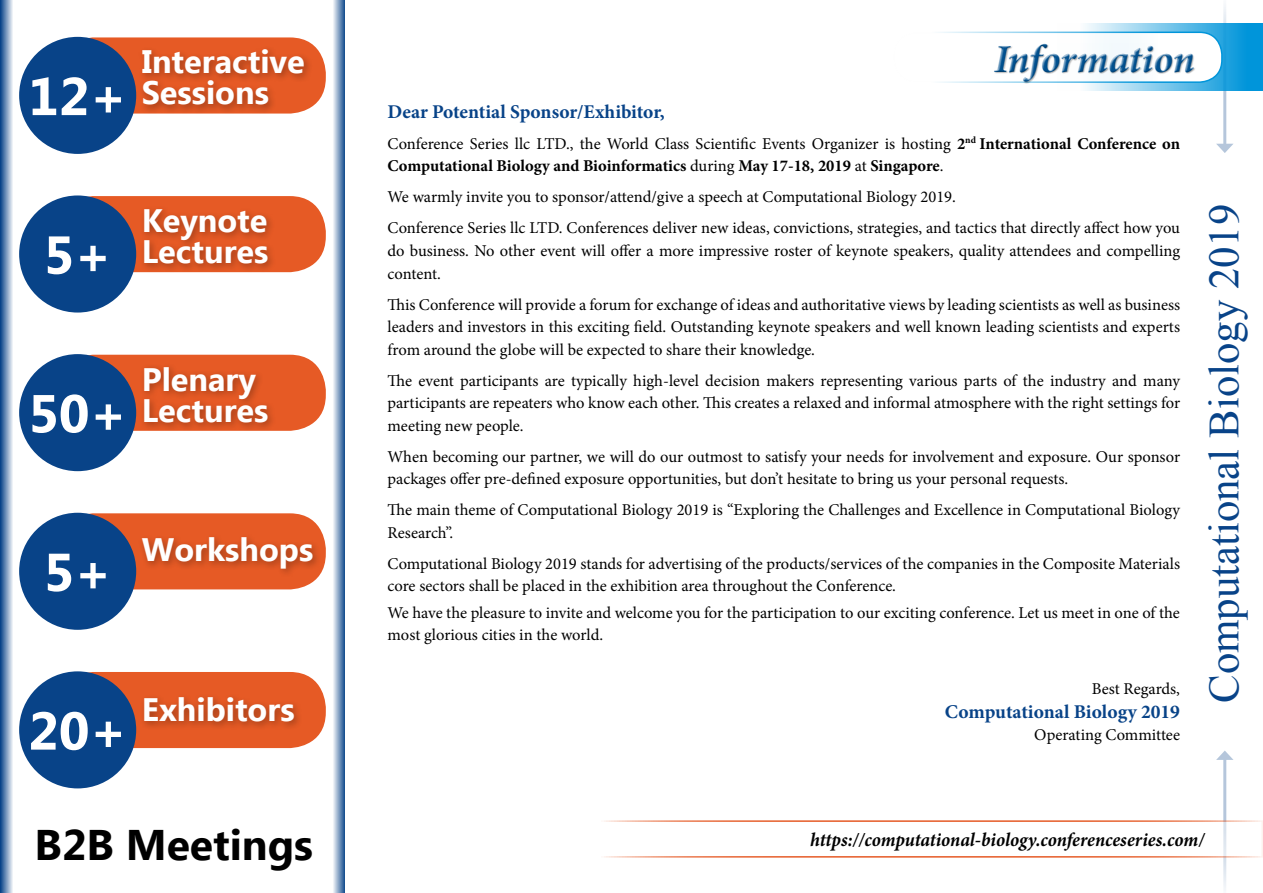
<style>
.page{position:relative;width:1263px;height:893px;background:#fff}
.page>*{position:absolute;margin:0;border:0;box-sizing:border-box;transform-origin:0 0}
.t1{font:700 53.25px "Ebrima";color:#fff}
.t2{font:42.75px "Times New Roman";color:#084388}
.t3{font:700 42.75px "Ebrima";color:#000}
.t4{font:italic 700 40.05px "Minion Pro";letter-spacing:-.005em;color:#00508f}
.t5{font:700 32.4px/30.9px "Ebrima";color:#fff}
.t6{font:700 19.5px "Minion Pro";letter-spacing:-.005em;color:#084388}
.t7{font:italic 700 19.5px "Minion Pro";letter-spacing:-.005em;color:#000;scale:.95 1}
.t8{font:16.5px/22.5px "Minion Pro";color:#000}
.t9{font:700 16.5px/22.5px "Minion Pro";color:#000}
.s1{font-weight:400}
</style>
<div class="page">
<div style="left:58px;top:37px;width:268px;height:77px;background:#e65a25;border-radius:36px"></div>
<div style="left:19px;top:37px;width:117px;height:117px;background:#084388;border-radius:50%"></div>
<div style="left:138px;top:45px;width:176px;height:70px;background:#000;opacity:.3"></div>
<div style="left:58px;top:196px;width:268px;height:76px;background:#e65a25;border-radius:36px"></div>
<div style="left:19px;top:195px;width:117px;height:118px;background:#084388;border-radius:50%"></div>
<div style="left:140px;top:205px;width:137px;height:68px;background:#000;opacity:.3"></div>
<div style="left:58px;top:355px;width:268px;height:76px;background:#e65a25;border-radius:36px"></div>
<div style="left:19px;top:354px;width:117px;height:117px;background:#084388;border-radius:50%"></div>
<div style="left:140px;top:362px;width:137px;height:70px;background:#000;opacity:.3"></div>
<div style="left:58px;top:513px;width:268px;height:76px;background:#e65a25;border-radius:36px"></div>
<div style="left:19px;top:513px;width:117px;height:117px;background:#084388;border-radius:50%"></div>
<div style="left:138px;top:533px;width:184px;height:45px;background:#000;opacity:.3"></div>
<div style="left:58px;top:672px;width:268px;height:76px;background:#e65a25;border-radius:36px"></div>
<div style="left:19px;top:671px;width:117px;height:117px;background:#084388;border-radius:50%"></div>
<div style="left:140px;top:693px;width:164px;height:38px;background:#000;opacity:.3"></div>
<svg style="left:0;top:0;width:13px;height:893px;background:#7a99be"></svg>
<svg style="left:333px;top:0;width:12px;height:893px;background:#8da8c8"></svg>
<hr style="left:1223px;top:757px;width:3px;height:136px;background:#084388">
<svg style="left:1216px;top:750px;width:17px;height:10px"></svg>
<hr style="left:1223px;top:0;width:3px;height:146px;background:#084388">
<svg style="left:1216px;top:144px;width:17px;height:9px"></svg>
<svg style="left:1057px;top:23px;width:206px;height:68px;background:#50b5e5"></svg>
<div style="left:894px;top:32px;width:328px;height:50px;background:#fff;border-radius:22px"></div>
<div style="left:893px;top:32px;width:329px;height:51px;border:2px solid #0095da;border-radius:22px"></div>
<div style="left:993px;top:44px;width:203px;height:40px;background:#000;opacity:.35"></div>
<div style="left:597px;top:820px;width:666px;height:38px;background:#fff;border:2px solid #e65a25"></div>
<h1 class="t1" style="left:28px;top:57px;width:100px">12+</h1>
<h3 class="t5" style="left:142px;top:48px;width:165px">Interactive<br>Sessions</h3>
<h1 class="t1" style="left:44px;top:215px;width:70px">5+</h1>
<h3 class="t5" style="left:142px;top:207px;width:128px">Keynote<br>Lectures</h3>
<h1 class="t1" style="left:28px;top:374px;width:100px">50+</h1>
<h3 class="t5" style="left:142px;top:365px;width:128px">Plenary<br>Lectures</h3>
<h1 class="t1" style="left:44px;top:532px;width:70px">5+</h1>
<h3 class="t5" style="left:142px;top:536px;width:173px">Workshops</h3>
<h1 class="t1" style="left:28px;top:691px;width:100px">20+</h1>
<h3 class="t5" style="left:142px;top:696px;width:154px">Exhibitors</h3>
<h2 class="t3" style="left:35px;top:813px;width:280px">B2B Meetings</h2>
<h3 class="t4" style="left:994px;top:30px;width:202px">Information</h3>
<p class="t6" style="left:387px;top:98px;width:279px">Dear Potential Sponsor/Exhibitor,</p>
<p class="t9" style="left:387px;top:132px;width:794px"><span class="s1">Conference Series llc LTD., the World Class Scientific Events Organizer is hosting</span> 2<sup>nd</sup> International Conference on<br>Computational Biology and Bioinformatics <span class="s1">during</span> May 17-18, 2019 <span class="s1">at</span> Singapore<span class="s1">.</span></p>
<p class="t8" style="left:387px;top:182px;width:794px;line-height:31px">We warmly invite you to sponsor/attend/give a speech at Computational Biology 2019.<br>Conference Series llc LTD. Conferences deliver new ideas, convictions, strategies, and tactics that directly affect how you</p>
<p class="t8" style="left:387px;top:240px;width:794px">do business. No other event will offer a more impressive roster of keynote speakers, quality attendees and compelling content.</p>
<p class="t8" style="left:387px;top:293px;width:794px;text-align:justify">This Conference will provide a forum for exchange of ideas and authoritative views by leading scientists as well as business leaders and investors in this exciting field. Outstanding keynote speakers and well known leading scientists and experts from around the globe will be expected to share their knowledge.</p>
<p class="t8" style="left:387px;top:369px;width:794px;text-align:justify">The event participants are typically high-level decision makers representing various parts of the industry and many participants are repeaters who know each other. This creates a relaxed and informal atmosphere with the right settings for meeting new people.</p>
<p class="t8" style="left:387px;top:445px;width:794px">When becoming our partner, we will do our outmost to satisfy your needs for involvement and exposure. Our sponsor packages offer pre-defined exposure opportunities, but don’t hesitate to bring us your personal requests.</p>
<p class="t8" style="left:387px;top:499px;width:794px">The main theme of Computational Biology 2019 is “Exploring the Challenges and Excellence in Computational Biology<br>Research”.</p>
<p class="t8" style="left:387px;top:552px;width:794px">Computational Biology 2019 stands for advertising of the products/services of the companies in the Composite Materials core sectors shall be placed in the exhibition area throughout the Conference.</p>
<p class="t8" style="left:387px;top:601px;width:794px">We have the pleasure to invite and welcome you for the participation to our exciting conference. Let us meet in one of the most glorious cities in the world.</p>
<p class="t8" style="left:1092px;top:677px;width:90px">Best Regards,</p>
<p class="t6" style="left:945px;top:698px;width:237px">Computational Biology 2019</p>
<p class="t8" style="left:1034px;top:724px;width:147px">Operating Committee</p>
<h2 class="t2" style="left:1195px;top:703px;width:501px;rotate:-90deg">Computational Biology 2019</h2>
<p class="t7" style="left:810px;top:826px;width:416px">https://computational-biology.conferenceseries.com/</p>
</div>
